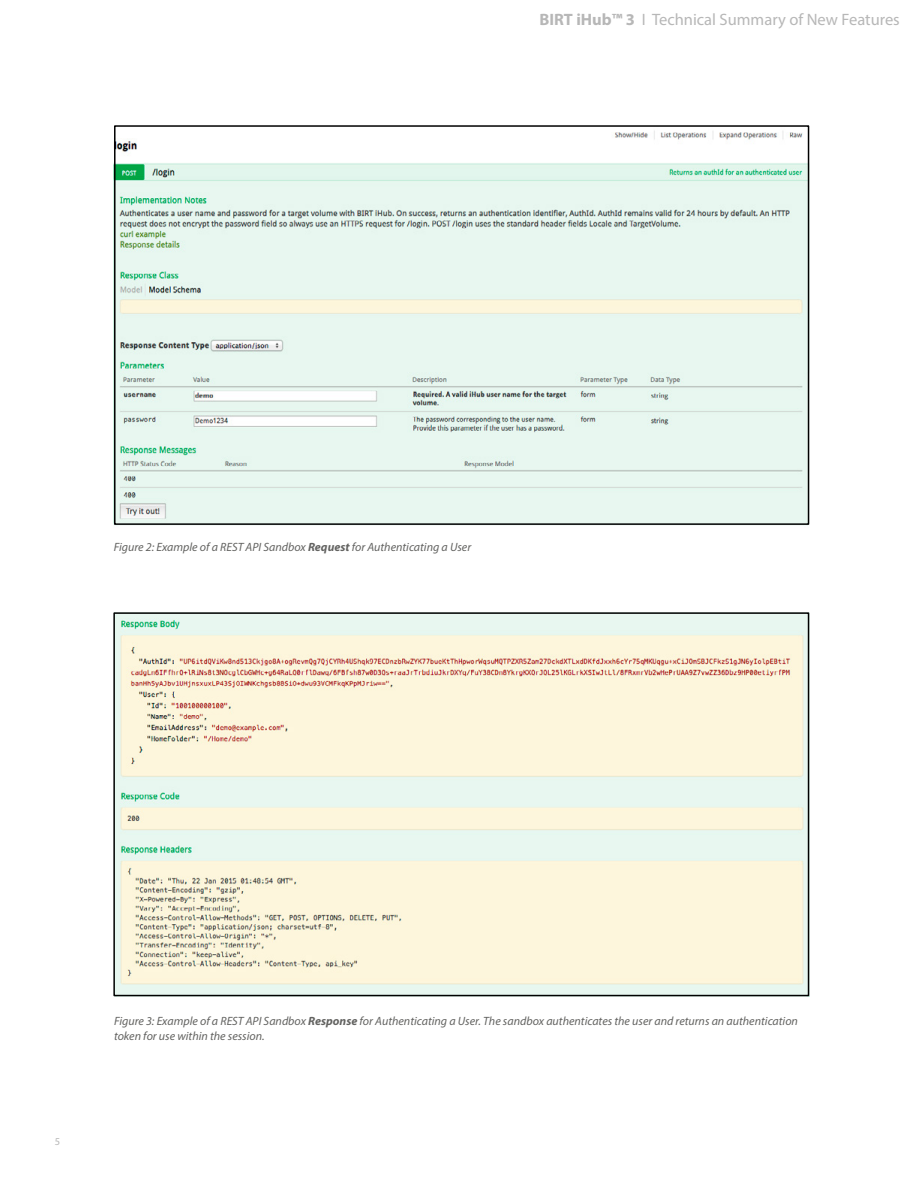
<style>
.page{position:relative;width:918px;height:1188px;background:#fff}
.page>*{position:absolute;margin:0;border:0;box-sizing:border-box;transform-origin:0 0}
.t1{font:16.5px "Myriad Pro";color:#b7b7b7}
.t2{font:italic 12px/15px "Myriad Pro";color:#636361}
.t3{font:10.5px "Myriad Pro";color:#b7b7b7}
.s1{font-weight:700}
</style>
<div class="page">
<img style="left:116px;top:615px;width:690px;height:378px">
<img style="left:113px;top:125px;width:697px;height:401px">
<div style="left:114px;top:125px;width:695px;height:400px;border:2px solid #000"></div>
<div style="left:113px;top:612px;width:696px;height:384px;border:2px solid #000"></div>
<h1 class="t1" style="left:540px;top:9px;width:362px"><span class="s1">BIRT iHub™ 3</span> I Technical Summary of New Features</h1>
<p class="t2" style="left:114px;top:540px;width:359px">Figure 2: Example of a REST API Sandbox <span class="s1">Request</span> for Authenticating a User</p>
<p class="t3" style="left:55px;top:1135px;width:7px">5</p>
<p class="t2" style="left:114px;top:1013px;width:685px">Figure 3: Example of a REST API Sandbox <span class="s1">Response</span> for Authenticating a User. The sandbox authenticates the user and returns an authentication token for use within the session.</p>
</div>
